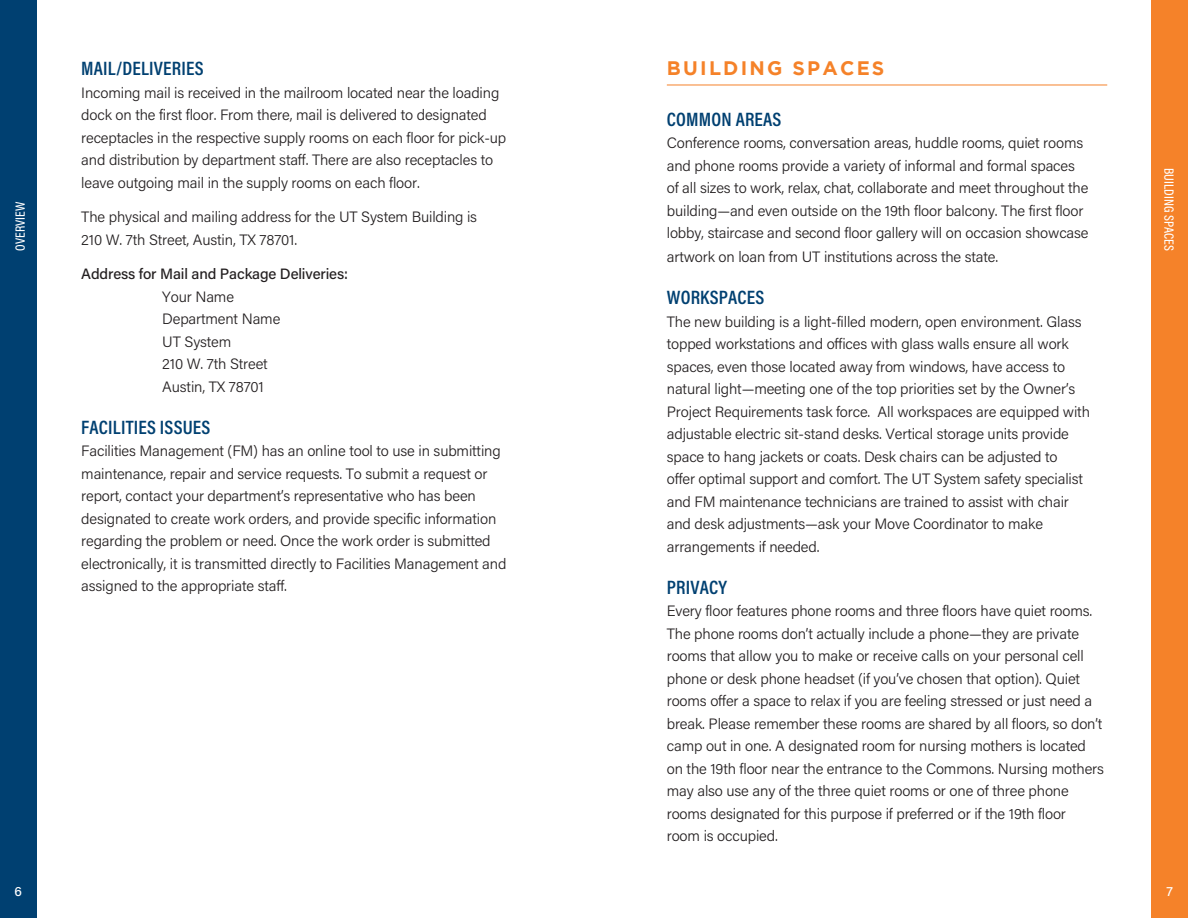
<style>
.page{position:relative;width:1188px;height:918px;background:#fff}
.page>*{position:absolute;margin:0;border:0;box-sizing:border-box;transform-origin:0 0}
.Main_Body_Copy_no_le{font:600 19.5px "Acumin Pro Cond";letter-spacing:.01em;color:#004071}
.Main_Body_Copy_no_le-2{font:700 19.5px "Gotham";letter-spacing:.115em;color:#f58229}
.Main_Body_Copy_no_le-3{font:300 15px/22.5px "Acumin Pro";letter-spacing:-.01em;color:#231f20}
.Main_Body_Copy_no_le-4{font:500 15px "Acumin Pro";letter-spacing:-.01em;color:#231f20}
.Main_Body_Copy_no_le-5{font:500 13.5px "Acumin Pro Cond";color:#fff}
.t1{font:500 13.5px "Acumin Pro";color:#fff}
</style>
<div class="page">
<div style="left:0;top:0;width:37px;height:918px;background:#004071"></div>
<div style="left:1151px;top:0;width:37px;height:918px;background:#f58229"></div>
<hr style="left:667px;top:85px;width:440px;height:1px;background:#f58229">
<p class="Main_Body_Copy_no_le-5" style="left:11px;top:251px;width:50px;rotate:-90deg">OVERVIEW</p>
<p class="Main_Body_Copy_no_le" style="left:81px;top:56px;width:124px">MAIL/DELIVERIES</p>
<p class="Main_Body_Copy_no_le-3" style="left:81px;top:81px;width:426px">Incoming mail is received in the mailroom located near the loading dock on the first floor. From there, mail is delivered to designated receptacles in the respective supply rooms on each floor for pick-up and distribution by department staff. There are also receptacles to leave outgoing mail in the supply rooms on each floor.</p>
<p class="Main_Body_Copy_no_le-3" style="left:81px;top:205px;width:397px">The physical and mailing address for the UT System Building is<br>210 W. 7th Street, Austin, TX 78701.</p>
<p class="Main_Body_Copy_no_le-4" style="left:81px;top:263px;width:268px">Address for Mail and Package Deliveries:</p>
<p class="Main_Body_Copy_no_le-3" style="left:162px;top:285px;width:73px">Your Name</p>
<p class="Main_Body_Copy_no_le-3" style="left:162px;top:307px;width:120px">Department Name</p>
<p class="Main_Body_Copy_no_le-3" style="left:162px;top:330px;width:71px">UT System</p>
<p class="Main_Body_Copy_no_le-3" style="left:162px;top:352px;width:107px">210 W. 7th Street</p>
<p class="Main_Body_Copy_no_le-3" style="left:162px;top:375px;width:103px">Austin, TX 78701</p>
<p class="Main_Body_Copy_no_le" style="left:81px;top:414px;width:131px">FACILITIES ISSUES</p>
<p class="Main_Body_Copy_no_le-3" style="left:81px;top:439px;width:427px">Facilities Management (FM) has an online tool to use in submitting maintenance, repair and service requests. To submit a request or report, contact your department’s representative who has been designated to create work orders, and provide specific information regarding the problem or need. Once the work order is submitted electronically, it is transmitted directly to Facilities Management and assigned to the appropriate staff.</p>
<p class="t1" style="left:15px;top:881px;width:9px">6</p>
<p class="Main_Body_Copy_no_le-2" style="left:667px;top:57px;width:219px">BUILDING SPACES</p>
<p class="Main_Body_Copy_no_le" style="left:667px;top:106px;width:116px">COMMON AREAS</p>
<p class="Main_Body_Copy_no_le-3" style="left:667px;top:131px;width:423px">Conference rooms, conversation areas, huddle rooms, quiet rooms and phone rooms provide a variety of informal and formal spaces of all sizes to work, relax, chat, collaborate and meet throughout the building—and even outside on the 19th floor balcony. The first floor lobby, staircase and second floor gallery will on occasion showcase</p>
<p class="Main_Body_Copy_no_le-3" style="left:667px;top:245px;width:333px">artwork on loan from UT institutions across the state.</p>
<p class="Main_Body_Copy_no_le" style="left:667px;top:285px;width:99px">WORKSPACES</p>
<p class="Main_Body_Copy_no_le-3" style="left:667px;top:310px;width:425px">The new building is a light-filled modern, open environment. Glass topped workstations and offices with glass walls ensure all work spaces, even those located away from windows, have access to natural light—meeting one of the top priorities set by the Owner’s Project Requirements task force. All workspaces are equipped with adjustable electric sit-stand desks. Vertical storage units provide space to hang jackets or coats. Desk chairs can be adjusted to<br>offer optimal support and comfort. The UT System safety specialist and FM maintenance technicians are trained to assist with chair and desk adjustments—ask your Move Coordinator to make arrangements if needed.</p>
<p class="Main_Body_Copy_no_le" style="left:667px;top:574px;width:62px">PRIVACY</p>
<p class="Main_Body_Copy_no_le-3" style="left:667px;top:599px;width:439px">Every floor features phone rooms and three floors have quiet rooms.<br>The phone rooms don’t actually include a phone—they are private rooms that allow you to make or receive calls on your personal cell phone or desk phone headset (if you’ve chosen that option). Quiet rooms offer a space to relax if you are feeling stressed or just need a break. Please remember these rooms are shared by all floors, so don’t camp out in one. A designated room for nursing mothers is located on the 19th floor near the entrance to the Commons. Nursing mothers may also use any of the three quiet rooms or one of three phone rooms designated for this purpose if preferred or if the 19th floor<br>room is occupied.</p>
<p class="Main_Body_Copy_no_le-5" style="left:1178px;top:168px;width:84px;rotate:90deg">BUILDING SPACES</p>
<p class="t1" style="left:1166px;top:881px;width:8px">7</p>
</div>
